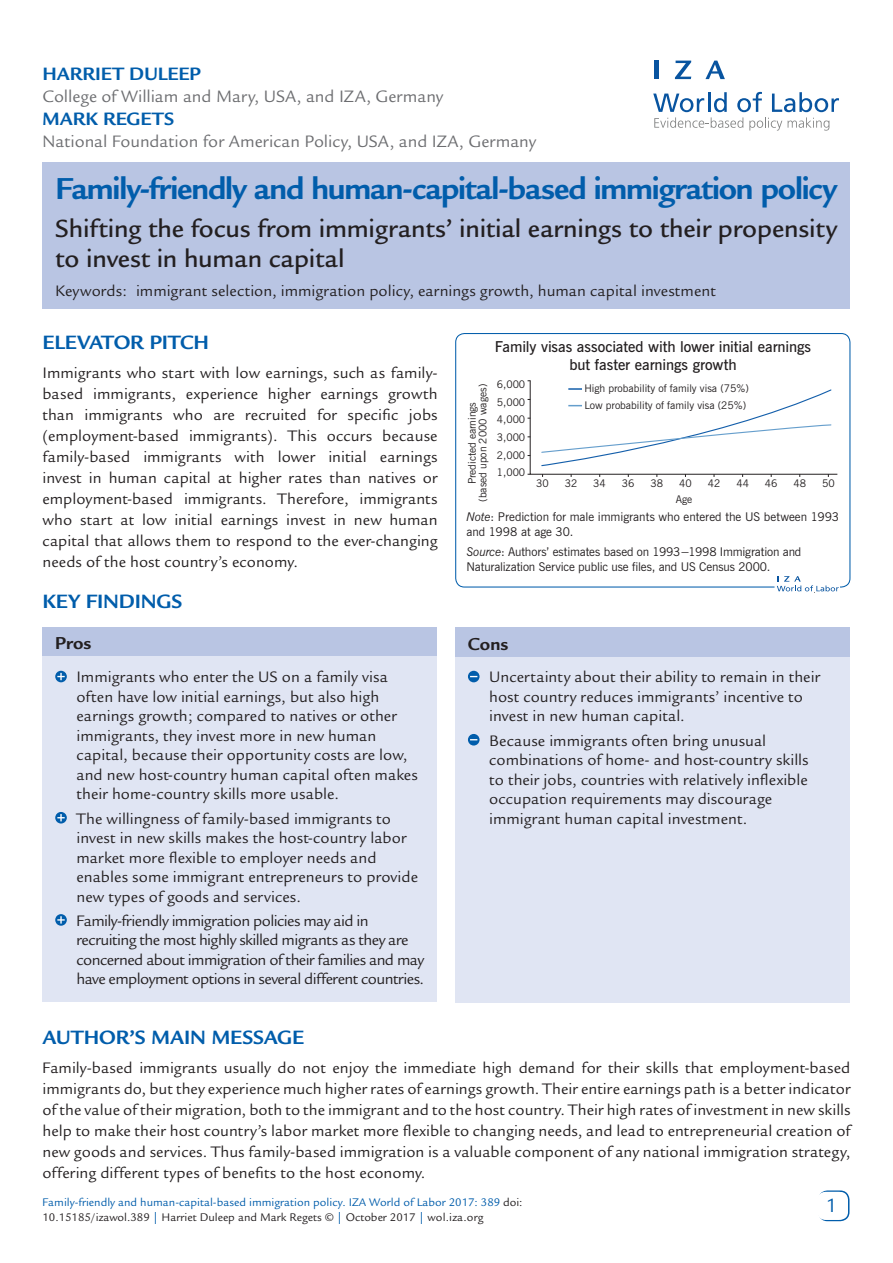
<style>
.page{position:relative;width:893px;height:1263px;background:#fff}
.page>*{position:absolute;margin:0;border:0;box-sizing:border-box;transform-origin:0 0}
.Cover__Title{font:700 33px "Legacy Sans";letter-spacing:-.035em;color:#015dab}
.Cover__Subtitle{font:500 27px/30px "Legacy Sans";letter-spacing:-.005em;color:#231f20}
.Main__A_Level_Headin{font:700 21px "Legacy Sans";letter-spacing:-.01em;color:#015dab}
.t1{font:21px "Legacy Sans";color:#015dab}
.Cover__AuthorName{font:700 19.5px "Legacy Sans";letter-spacing:-.005em;color:#015dab}
.Cover__Pro_Con_Heade{font:700 18.75px "Legacy Sans";letter-spacing:-.005em;color:#231f20}
.Cover__Affiliation{font:18px "Legacy Sans";letter-spacing:-.005em;color:#6c6d70}
.Main__Bodytext{font:16.5px/21px "Legacy Sans";letter-spacing:.005em;color:#231f20;text-align:justify}
.Cover__Pro_Con_Bulle{font:16.5px/19.5px "Legacy Sans";color:#231f20}
.Cover__Pro_Con_Bulle-2{font:16.5px/19.5px "Legacy Sans";letter-spacing:-.035em;color:#231f20}
.Keywords{font:16.5px "Legacy Sans";letter-spacing:.005em;color:#231f20}
.GA_Head{font:600 15px/18px "News Gothic BT";letter-spacing:-.005em;color:#231f20;text-align:center}
.Figso{font:12px/15px "News Gothic BT";letter-spacing:-.005em;color:#231f20}
.t2{font:12px/14.5px "Legacy Sans";color:#015dab}
.t3{font:10.5px/17.7px "News Gothic BT";color:#231f20;text-align:justify}
.s1{font-style:italic}
.s2{color:#231f20}
.s3{font-family:"Legacy Sans Std";color:#231f20}
</style>
<div class="page">
<div style="left:43px;top:162px;width:807px;height:146px;background:#b9c5e3"></div>
<div style="left:818px;top:1190px;width:31px;height:31px;border:2px solid #015dab;border-radius:9px"></div>
<div style="left:817px;top:1192px;width:30px;height:28px;background:#fff;border-radius:9px"></div>
<svg style="left:653px;top:92px;width:186px;height:39px"></svg>
<hr style="left:654px;top:61px;width:4px;height:18px;background:#0854a0">
<svg style="left:675px;top:61px;width:16px;height:18px"></svg>
<svg style="left:705px;top:61px;width:20px;height:18px"></svg>
<div style="left:455px;top:333px;width:395px;height:254px;border:1px solid #015dab;border-radius:9px"></div>
<div style="left:774px;top:575px;width:66px;height:18px;background:#fff;border:1px solid #fff"></div>
<svg style="left:777px;top:576px;width:62px;height:15px"></svg>
<div style="left:455px;top:627px;width:395px;height:375px;background:#e0e5f3"></div>
<div style="left:455px;top:627px;width:395px;height:29px;background:#b9c5e3"></div>
<svg style="left:468px;top:671px;width:11px;height:11px"></svg>
<svg style="left:468px;top:734px;width:11px;height:11px"></svg>
<div style="left:42px;top:627px;width:395px;height:375px;background:#e0e5f3"></div>
<div style="left:42px;top:627px;width:395px;height:28px;background:#b9c5e3"></div>
<svg style="left:55px;top:671px;width:12px;height:11px"></svg>
<svg style="left:57px;top:673px;width:8px;height:7px"></svg>
<svg style="left:55px;top:812px;width:12px;height:11px"></svg>
<svg style="left:57px;top:814px;width:8px;height:7px"></svg>
<svg style="left:55px;top:914px;width:12px;height:12px"></svg>
<svg style="left:57px;top:916px;width:8px;height:7px"></svg>
<svg style="left:528px;top:380px;width:310px;height:97px"></svg>
<p class="Cover__AuthorName" style="left:43px;top:63px;width:160px">HARRIET DULEEP</p>
<p class="Cover__Affiliation" style="left:43px;top:86px;width:402px">College of William and Mary, USA, and IZA, Germany</p>
<p class="Cover__AuthorName" style="left:43px;top:108px;width:133px">MARK REGETS</p>
<p class="Cover__Affiliation" style="left:43px;top:131px;width:495px">National Foundation for American Policy, USA, and IZA, Germany</p>
<p class="Cover__Title" style="left:55px;top:169px;width:783px">Family-friendly and human-capital-based immigration policy</p>
<p class="Cover__Subtitle" style="left:55px;top:214px;width:783px">Shifting the focus from immigrants’ initial earnings to their propensity to invest in human capital</p>
<p class="Keywords" style="left:55px;top:281px;width:662px">Keywords: immigrant selection, immigration policy, earnings growth, human capital investment</p>
<p class="Main__A_Level_Headin" style="left:43px;top:330px;width:168px">ELEVATOR PITCH</p>
<p class="Main__Bodytext" style="left:43px;top:363px;width:397px">Immigrants who start with low earnings, such as family&shy;based immigrants, experience higher earnings growth than immigrants who are recruited for specific jobs (employment-based immigrants). This occurs because family-based immigrants with lower initial earnings invest in human capital at higher rates than natives or employment-based immigrants. Therefore, immigrants who start at low initial earnings invest in new human capital that allows them to respond to the ever-changing needs of the host country’s economy.</p>
<p class="Main__A_Level_Headin" style="left:43px;top:589px;width:141px">KEY FINDINGS</p>
<p class="Cover__Pro_Con_Heade" style="left:55px;top:633px;width:38px">Pros</p>
<p class="Cover__Pro_Con_Bulle" style="left:76px;top:667px;width:343px">Immigrants who enter the US on a family visa often have low initial earnings, but also high earnings growth; compared to natives or other immigrants, they invest more in new human capital, because their opportunity costs are low, and new host-country human capital often makes their home-country skills more usable.</p>
<p class="Cover__Pro_Con_Bulle" style="left:76px;top:809px;width:343px">The willingness of family-based immigrants to invest in new skills makes the host-country labor market more flexible to employer needs and enables some immigrant entrepreneurs to provide new types of goods and services.</p>
<p class="Cover__Pro_Con_Bulle-2" style="left:76px;top:911px;width:349px">Family-friendly immigration policies may aid in recruiting the most highly skilled migrants as they are concerned about immigration of their families and may have employment options in several different countries.</p>
<p class="GA_Head" style="left:495px;top:337px;width:318px">Family visas associated with lower initial earnings but faster earnings growth</p>
<p class="t3" style="left:474px;top:502px;width:119px;rotate:-90deg">(based upon 2000 wages)</p>
<p class="t3" style="left:497px;top:375px;width:30px">6,000<br>5,000<br>4,000<br>3,000<br>2,000<br>1,000</p>
<p class="t3" style="left:463px;top:484px;width:83px;rotate:-90deg">Predicted earnings</p>
<p class="t3" style="left:584px;top:380px;width:166px;line-height:16.5px">High probability of family visa (75%)<br>Low probability of family visa (25%)</p>
<p class="t3" style="left:536px;top:474px;width:14px">30</p>
<p class="t3" style="left:565px;top:474px;width:14px">32</p>
<p class="t3" style="left:593px;top:474px;width:14px">34</p>
<p class="t3" style="left:622px;top:474px;width:14px">36</p>
<p class="t3" style="left:650px;top:474px;width:14px">38</p>
<p class="t3" style="left:679px;top:474px;width:14px">40</p>
<p class="t3" style="left:708px;top:474px;width:14px">42</p>
<p class="t3" style="left:736px;top:474px;width:14px">44</p>
<p class="t3" style="left:765px;top:474px;width:14px">46</p>
<p class="t3" style="left:794px;top:474px;width:14px">48</p>
<p class="t3" style="left:822px;top:474px;width:14px">50</p>
<p class="t3" style="left:676px;top:490px;width:18px">Age</p>
<p class="Figso" style="left:466px;top:509px;width:374px"><span class="s1">Note</span>: Prediction for male immigrants who entered the US between 1993 and 1998 at age 30.</p>
<p class="Figso" style="left:466px;top:544px;width:336px"><span class="s1">Source</span>: Authors’ estimates based on 1993−1998 Immigration and<br>Naturalization Service public use files, and US Census 2000.</p>
<p class="Cover__Pro_Con_Heade" style="left:468px;top:633px;width:42px">Cons</p>
<p class="Cover__Pro_Con_Bulle" style="left:489px;top:667px;width:332px">Uncertainty about their ability to remain in their host country reduces immigrants’ incentive to invest in new human capital.</p>
<p class="Cover__Pro_Con_Bulle" style="left:489px;top:731px;width:321px">Because immigrants often bring unusual combinations of home- and host-country skills to their jobs, countries with relatively inflexible occupation requirements may discourage immigrant human capital investment.</p>
<p class="Main__A_Level_Headin" style="left:43px;top:1025px;width:263px">AUTHOR’S MAIN MESSAGE</p>
<p class="Main__Bodytext" style="left:43px;top:1057px;width:810px">Family-based immigrants usually do not enjoy the immediate high demand for their skills that employment-based immigrants do, but they experience much higher rates of earnings growth. Their entire earnings path is a better indicator of the value of their migration, both to the immigrant and to the host country. Their high rates of investment in new skills help to make their host country’s labor market more flexible to changing needs, and lead to entrepreneurial creation of new goods and services. Thus family-based immigration is a valuable component of any national immigration strategy, offering different types of benefits to the host economy.</p>
<p class="t2" style="left:43px;top:1195px;width:482px">Family-friendly and human-capital-based immigration policy. IZA World of Labor 2017: 389 <span class="s2">doi:<br>10.15185/izawol.389</span> | <span class="s2">Harriet Duleep and Mark Regets ©</span> | <span class="s3">Octo</span><span class="s2">ber 2017</span> | <span class="s2">wol.iza.org</span></p>
<p class="t1" style="left:828px;top:1194px;width:13px">1</p>
</div>
